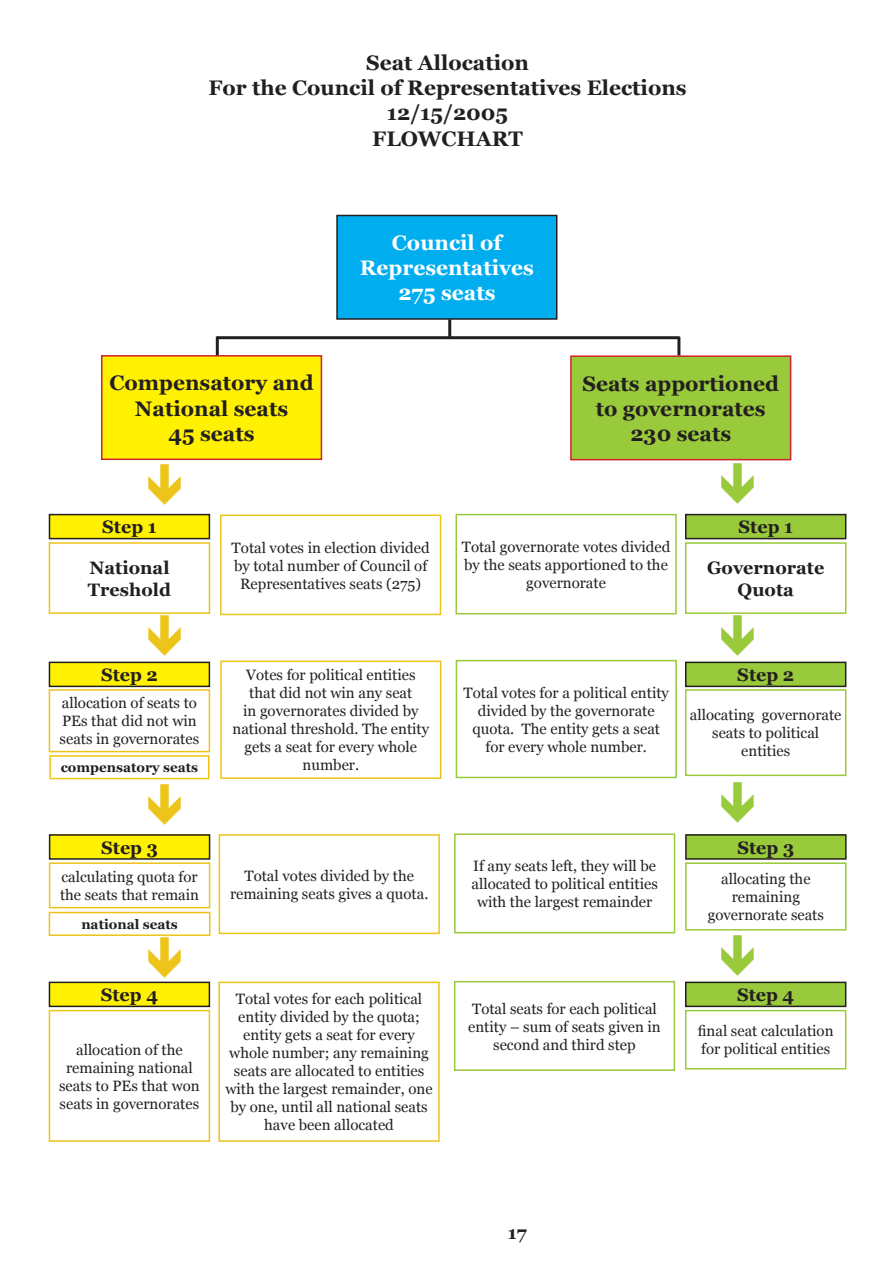
<style>
.page{position:relative;width:893px;height:1263px;background:#fff}
.page>*{position:absolute;margin:0;border:0;box-sizing:border-box;transform-origin:0 0}
.t1{font:700 21px/25.2px "Georgia";color:#231f20;text-align:center}
.t2{font:700 21px/25.2px "Georgia";color:#fff;text-align:center}
.t3{font:700 18px/21.6px "Georgia";color:#231f20}
.t4{font:15px/18px "Georgia";color:#231f20;text-align:center}
.t5{font:700 13.5px "Georgia";color:#231f20}
</style>
<div class="page">
<div style="left:337px;top:215px;width:220px;height:104px;background:#00aeef"></div>
<div style="left:336px;top:215px;width:221px;height:105px;border:2px solid #231f20"></div>
<div style="left:102px;top:356px;width:219px;height:103px;background:#fff101"></div>
<div style="left:101px;top:355px;width:221px;height:105px;border:2px solid #d1232a"></div>
<div style="left:220px;top:660px;width:221px;height:119px;border:2px solid #edc419"></div>
<div style="left:49px;top:515px;width:160px;height:24px;background:#fff101"></div>
<div style="left:49px;top:514px;width:161px;height:25px;border:2px solid #231f20"></div>
<div style="left:219px;top:834px;width:221px;height:100px;border:2px solid #edc419"></div>
<div style="left:220px;top:514px;width:221px;height:101px;border:2px solid #edc419"></div>
<div style="left:571px;top:356px;width:220px;height:104px;background:#99ca3b"></div>
<div style="left:570px;top:355px;width:221px;height:105px;border:2px solid #d1232a"></div>
<div style="left:49px;top:542px;width:161px;height:72px;border:2px solid #edc419"></div>
<div style="left:49px;top:689px;width:161px;height:63px;border:2px solid #edc419"></div>
<div style="left:49px;top:755px;width:160px;height:24px;border:2px solid #edc419"></div>
<div style="left:49px;top:662px;width:160px;height:24px;background:#fff101"></div>
<div style="left:49px;top:662px;width:161px;height:25px;border:2px solid #231f20"></div>
<div style="left:50px;top:835px;width:160px;height:24px;background:#fff101"></div>
<div style="left:49px;top:834px;width:161px;height:26px;border:2px solid #231f20"></div>
<div style="left:49px;top:862px;width:161px;height:46px;border:2px solid #edc419"></div>
<div style="left:49px;top:912px;width:161px;height:24px;border:2px solid #edc419"></div>
<div style="left:218px;top:981px;width:222px;height:161px;border:2px solid #edc419"></div>
<div style="left:49px;top:982px;width:160px;height:24px;background:#fff101"></div>
<div style="left:49px;top:981px;width:161px;height:26px;border:2px solid #231f20"></div>
<div style="left:49px;top:1010px;width:161px;height:132px;border:2px solid #edc419"></div>
<div style="left:456px;top:660px;width:221px;height:118px;border:2px solid #99ca3b"></div>
<div style="left:454px;top:833px;width:221px;height:100px;border:2px solid #99ca3b"></div>
<div style="left:455px;top:514px;width:222px;height:100px;border:2px solid #99ca3b"></div>
<div style="left:454px;top:981px;width:221px;height:90px;border:2px solid #99ca3b"></div>
<div style="left:686px;top:515px;width:160px;height:24px;background:#99ca3b"></div>
<div style="left:685px;top:514px;width:161px;height:25px;border:2px solid #231f20"></div>
<div style="left:685px;top:542px;width:161px;height:72px;border:2px solid #99ca3b"></div>
<div style="left:685px;top:689px;width:161px;height:87px;border:2px solid #99ca3b"></div>
<div style="left:686px;top:662px;width:160px;height:24px;background:#99ca3b"></div>
<div style="left:685px;top:662px;width:161px;height:25px;border:2px solid #231f20"></div>
<div style="left:686px;top:835px;width:160px;height:24px;background:#99ca3b"></div>
<div style="left:685px;top:834px;width:162px;height:26px;border:2px solid #231f20"></div>
<div style="left:685px;top:862px;width:162px;height:68px;border:2px solid #99ca3b"></div>
<div style="left:686px;top:982px;width:160px;height:24px;background:#99ca3b"></div>
<div style="left:685px;top:981px;width:161px;height:26px;border:2px solid #231f20"></div>
<div style="left:685px;top:1010px;width:161px;height:59px;border:2px solid #99ca3b"></div>
<hr style="left:216px;top:336px;width:464px;height:3px;background:#231f20">
<hr style="left:216px;top:337px;width:3px;height:18px;background:#231f20">
<hr style="left:677px;top:337px;width:3px;height:18px;background:#231f20">
<hr style="left:448px;top:319px;width:3px;height:19px;background:#231f20">
<h1 class="t1" style="left:208px;top:50px;width:480px">Seat Allocation<br>For the Council of Representatives Elections<br>12/15/2005<br>FLOWCHART</h1>
<h1 class="t1" style="left:110px;top:370px;width:205px">Compensatory and<br>National seats<br>45 seats</h1>
<h1 class="t2" style="left:360px;top:230px;width:176px">Council of<br>Representatives<br>275 seats</h1>
<h1 class="t1" style="left:582px;top:371px;width:198px">Seats apportioned to governorates<br>230 seats</h1>
<p class="t3" style="left:102px;top:516px;width:56px">Step 1</p>
<p class="t3" style="left:88px;top:557px;width:85px">National<br>Treshold</p>
<p class="t4" style="left:232px;top:538px;width:199px">Total votes in election divided by total number of Council of<br>Representatives seats (275)</p>
<p class="t3" style="left:101px;top:664px;width:58px">Step 2</p>
<p class="t4" style="left:60px;top:694px;width:141px;text-align:left">allocation of seats to<br>PEs that did not win seats in governorates</p>
<p class="t5" style="left:61px;top:760px;width:139px">compensatory seats</p>
<p class="t4" style="left:232px;top:666px;width:198px">Votes for political entities that did not win any seat<br>in governorates divided by national threshold. The entity gets a seat for every whole number.</p>
<p class="t3" style="left:101px;top:837px;width:57px">Step 3</p>
<p class="t4" style="left:60px;top:868px;width:141px;text-align:left">calculating quota for the seats that remain</p>
<p class="t5" style="left:81px;top:917px;width:98px">national seats</p>
<p class="t3" style="left:101px;top:984px;width:58px">Step 4</p>
<p class="t4" style="left:59px;top:1040px;width:142px">allocation of the remaining national seats to PEs that won seats in governorates</p>
<p class="t4" style="left:230px;top:867px;width:200px">Total votes divided by the remaining seats gives a quota.</p>
<p class="t4" style="left:225px;top:990px;width:209px">Total votes for each political entity divided by the quota; entity gets a seat for every whole number; any remaining seats are allocated to entities with the largest remainder, one by one, until all national seats have been allocated</p>
<p class="t4" style="left:462px;top:538px;width:210px">Total governorate votes divided by the seats apportioned to the governorate</p>
<p class="t3" style="left:739px;top:516px;width:56px">Step 1</p>
<p class="t3" style="left:707px;top:557px;width:119px;text-align:center">Governorate<br>Quota</p>
<p class="t4" style="left:464px;top:683px;width:207px">Total votes for a political entity divided by the governorate quota. The entity gets a seat for every whole number.</p>
<p class="t3" style="left:737px;top:664px;width:58px">Step 2</p>
<p class="t4" style="left:690px;top:706px;width:153px">allocating governorate seats to political entities</p>
<p class="t4" style="left:471px;top:857px;width:188px">If any seats left, they will be allocated to political entities with the largest remainder</p>
<p class="t4" style="left:468px;top:999px;width:194px">Total seats for each political entity – sum of seats given in second and third step</p>
<p class="t3" style="left:737px;top:837px;width:57px">Step 3</p>
<p class="t4" style="left:708px;top:870px;width:118px">allocating the remaining governorate seats</p>
<p class="t3" style="left:737px;top:984px;width:58px">Step 4</p>
<p class="t4" style="left:698px;top:1022px;width:137px;text-align:left">final seat calculation for political entities</p>
<p class="t3" style="left:508px;top:1221px;width:20px">17</p>
</div>
